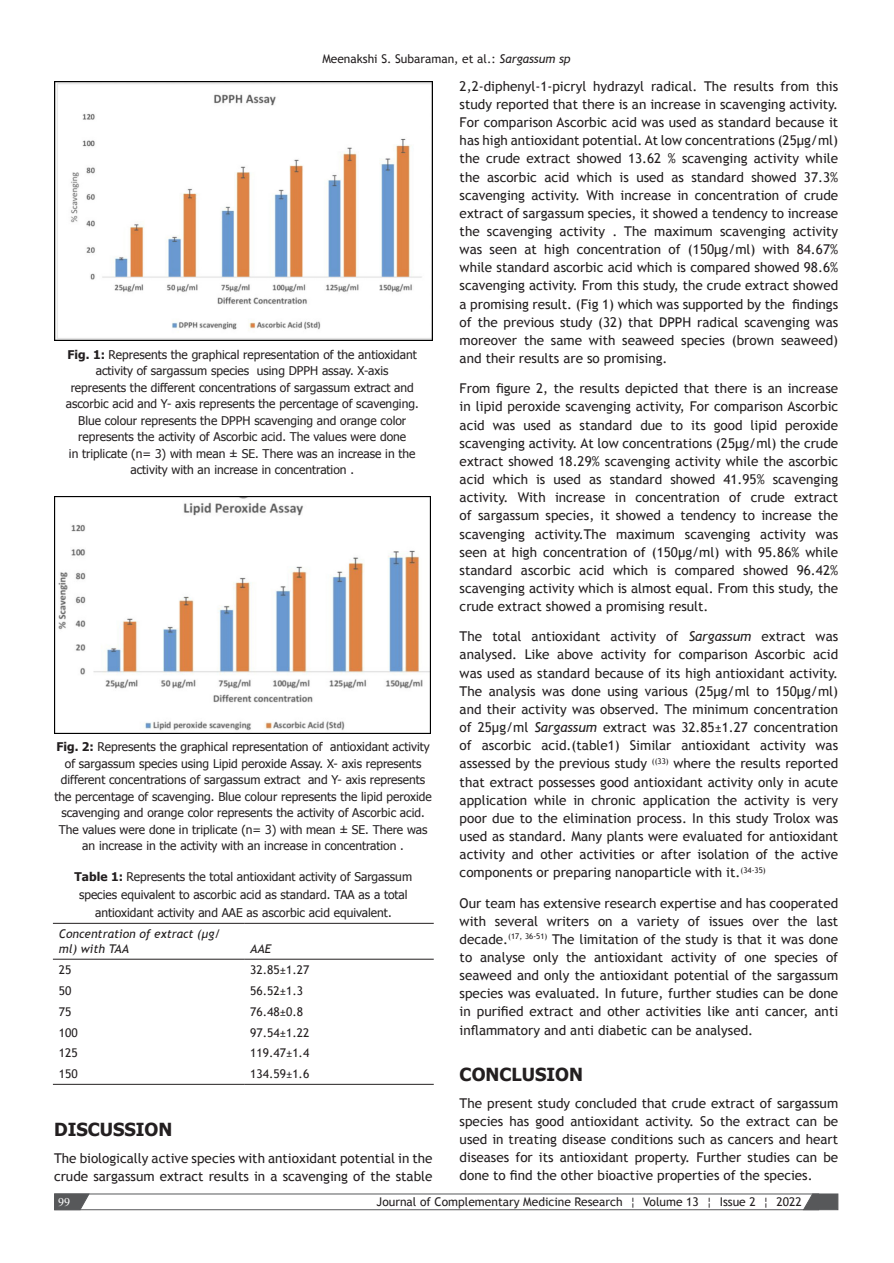
<style>
.page{position:relative;width:894px;height:1263px;background:#fff}
.page>*{position:absolute;margin:0;border:0;box-sizing:border-box;transform-origin:0 0}
.t1{font:700 18px "Tahoma";color:#231f20}
.t2{font:13.5px/18.1px "Trebuchet MS";color:#231f20;text-align:justify}
.t3{font:12px/16.5px "Tahoma";color:#231f20;text-align:center}
.t4{font:12px "Trebuchet MS";color:#231f20}
.t5{font:italic 12px/15px "Trebuchet MS";color:#231f20}
.t6{font:12px "Times New Roman";color:#fff}
.s1{font-style:italic}
.s2{font-weight:700}
</style>
<div class="page">
<div style="left:54px;top:1193px;width:764px;height:17px;border:1px solid #57585a"></div>
<svg style="left:802px;top:1193px;width:36px;height:17px"></svg>
<svg style="left:54px;top:1193px;width:36px;height:17px"></svg>
<img style="left:54px;top:81px;width:378px;height:259px">
<img style="left:55px;top:496px;width:375px;height:237px">
<hr style="left:53px;top:923px;width:191px;height:1px;background:#231f20">
<hr style="left:244px;top:923px;width:189px;height:1px;background:#231f20">
<hr style="left:53px;top:958px;width:191px;height:1px;background:#231f20">
<hr style="left:244px;top:958px;width:189px;height:1px;background:#231f20">
<hr style="left:53px;top:1084px;width:191px;height:1px;background:#231f20">
<hr style="left:244px;top:1084px;width:189px;height:1px;background:#231f20">
<p class="t4" style="left:322px;top:51px;width:250px">Meenakshi S. Subaraman, et al.: <span class="s1">Sargassum sp</span></p>
<p class="t2" style="left:459px;top:77px;width:380px">2,2‐diphenyl‐1‐picryl hydrazyl radical. The results from this study reported that there is an increase in scavenging activity.<br>For comparison Ascorbic acid was used as standard because it has high antioxidant potential. At low concentrations (25µg/ml) the crude extract showed 13.62 % scavenging activity while the ascorbic acid which is used as standard showed 37.3% scavenging activity. With increase in concentration of crude extract of sargassum species, it showed a tendency to increase the scavenging activity . The maximum scavenging activity was seen at high concentration of (150µg/ml) with 84.67% while standard ascorbic acid which is compared showed 98.6% scavenging activity. From this study, the crude extract showed a promising result. (Fig 1) which was supported by the findings of the previous study (32) that DPPH radical scavenging was moreover the same with seaweed species (brown seaweed) and their results are so promising.</p>
<p class="t2" style="left:459px;top:379px;width:380px">From figure 2, the results depicted that there is an increase in lipid peroxide scavenging activity, For comparison Ascorbic acid was used as standard due to its good lipid peroxide scavenging activity. At low concentrations (25µg/ml) the crude extract showed 18.29% scavenging activity while the ascorbic acid which is used as standard showed 41.95% scavenging activity. With increase in concentration of crude extract of sargassum species, it showed a tendency to increase the scavenging activity.The maximum scavenging activity was seen at high concentration of (150µg/ml) with 95.86% while standard ascorbic acid which is compared showed 96.42% scavenging activity which is almost equal. From this study, the crude extract showed a promising result.</p>
<p class="t2" style="left:459px;top:627px;width:380px">The total antioxidant activity of <span class="s1">Sargassum</span> extract was analysed. Like above activity for comparison Ascorbic acid was used as standard because of its high antioxidant activity.<br>The analysis was done using various (25µg/ml to 150µg/ml) and their activity was observed. The minimum concentration of 25µg/ml <span class="s1">Sargassum</span> extract was 32.85±1.27 concentration of ascorbic acid.(table1) Similar antioxidant activity was assessed by the previous study <sup>((33)</sup> where the results reported that extract possesses good antioxidant activity only in acute application while in chronic application the activity is very poor due to the elimination process. In this study Trolox was used as standard. Many plants were evaluated for antioxidant activity and other activities or after isolation of the active components or preparing nanoparticle with it.<sup>(34‐35)</sup></p>
<p class="t2" style="left:459px;top:893px;width:380px">Our team has extensive research expertise and has cooperated with several writers on a variety of issues over the last decade.<sup>(17,</sup> <sup>36‐51)</sup> The limitation of the study is that it was done to analyse only the antioxidant activity of one species of seaweed and only the antioxidant potential of the sargassum species was evaluated. In future, further studies can be done in purified extract and other activities like anti cancer, anti inflammatory and anti diabetic can be analysed.</p>
<h1 class="t1" style="left:459px;top:1062px;width:125px">CONCLUSION</h1>
<p class="t2" style="left:459px;top:1094px;width:380px">The present study concluded that crude extract of sargassum species has good antioxidant activity. So the extract can be used in treating disease conditions such as cancers and heart diseases for its antioxidant property. Further studies can be done to find the other bioactive properties of the species.</p>
<p class="t3" style="left:66px;top:345px;width:354px"><span class="s2">Fig. 1:</span> Represents the graphical representation of the antioxidant activity of sargassum species using DPPH assay. X-axis<br>represents the different concentrations of sargassum extract and ascorbic acid and Y- axis represents the percentage of scavenging.<br>Blue colour represents the DPPH scavenging and orange color represents the activity of Ascorbic acid. The values were done<br>in triplicate (n= 3) with mean ± SE. There was an increase in the activity with an increase in concentration .</p>
<p class="t3" style="left:54px;top:738px;width:378px"><span class="s2">Fig. 2:</span> Represents the graphical representation of antioxidant activity of sargassum species using Lipid peroxide Assay. X- axis represents different concentrations of sargassum extract and Y- axis represents the percentage of scavenging. Blue colour represents the lipid peroxide scavenging and orange color represents the activity of Ascorbic acid.<br>The values were done in triplicate (n= 3) with mean ± SE. There was an increase in the activity with an increase in concentration .</p>
<p class="t3" style="left:75px;top:867px;width:339px;line-height:18px"><span class="s2">Table 1:</span> Represents the total antioxidant activity of Sargassum species equivalent to ascorbic acid as standard. TAA as a total antioxidant activity and AAE as ascorbic acid equivalent.</p>
<p class="t5" style="left:59px;top:926px;width:163px">Concentration of extract (µg/ ml) with TAA</p>
<p class="t5" style="left:250px;top:941px;width:23px">AAE</p>
<p class="t4" style="left:59px;top:962px;width:14px">25</p>
<p class="t4" style="left:250px;top:962px;width:61px">32.85±1.27</p>
<p class="t4" style="left:59px;top:983px;width:14px">50</p>
<p class="t4" style="left:250px;top:983px;width:54px">56.52±1.3</p>
<p class="t4" style="left:59px;top:1004px;width:14px">75</p>
<p class="t4" style="left:250px;top:1004px;width:54px">76.48±0.8</p>
<p class="t4" style="left:59px;top:1025px;width:20px">100</p>
<p class="t4" style="left:250px;top:1025px;width:61px">97.54±1.22</p>
<p class="t4" style="left:59px;top:1046px;width:20px">125</p>
<p class="t4" style="left:250px;top:1046px;width:61px">119.47±1.4</p>
<p class="t4" style="left:59px;top:1067px;width:20px">150</p>
<p class="t4" style="left:250px;top:1067px;width:61px">134.59±1.6</p>
<h1 class="t1" style="left:54px;top:1117px;width:120px">DISCUSSION</h1>
<p class="t2" style="left:54px;top:1149px;width:380px">The biologically active species with antioxidant potential in the crude sargassum extract results in a scavenging of the stable</p>
<p class="t6" style="left:58px;top:1195px;width:13px">99</p>
<p class="t4" style="left:376px;top:1194px;width:426px">Journal of Complementary Medicine Research ¦ Volume 13 ¦ Issue 2 ¦ 2022</p>
</div>
